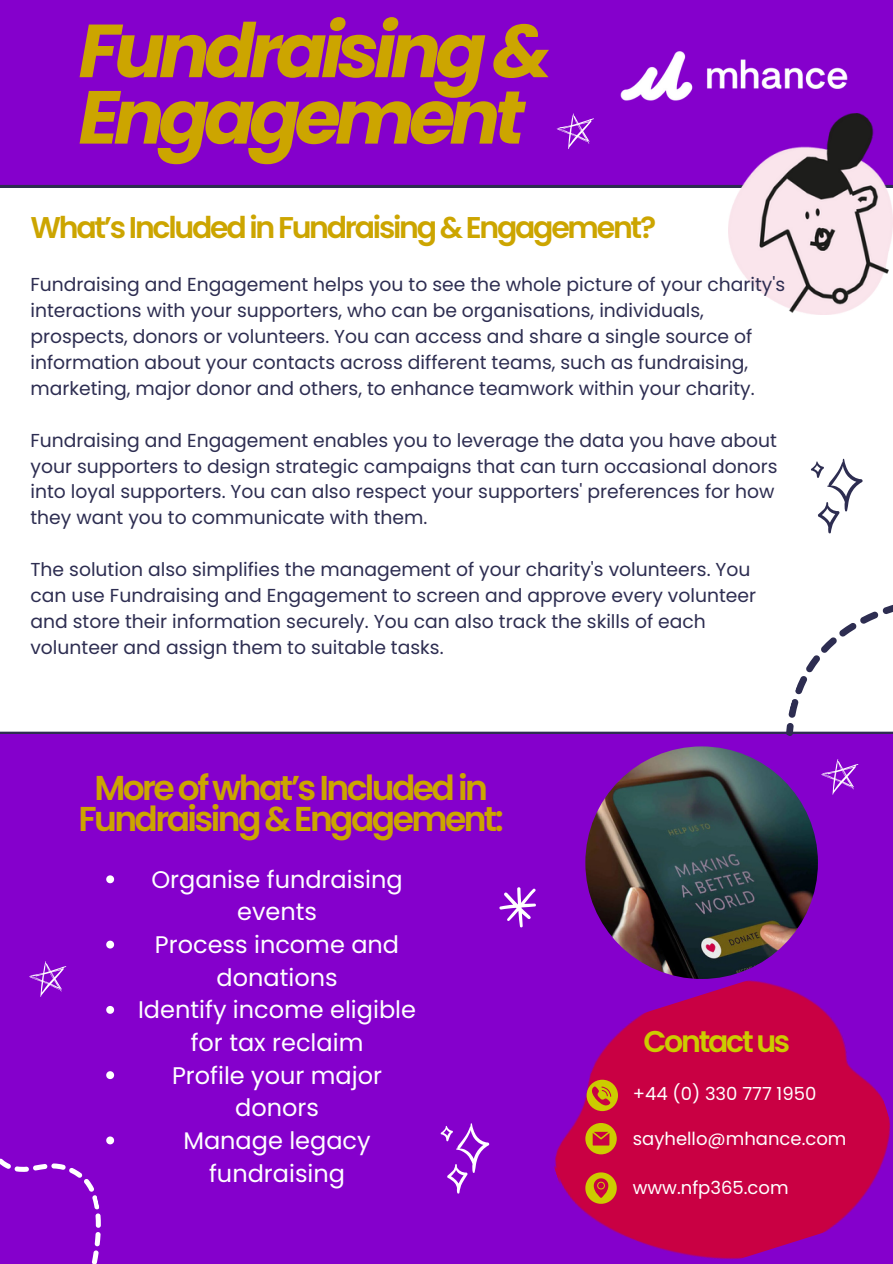
<style>
.page{position:relative;width:893px;height:1264px;background:#fff}
.page>*{position:absolute;margin:0;border:0;box-sizing:border-box;transform-origin:0 0}
.t1{font:italic 700 75px/66.3px "Poppins";letter-spacing:-.075em;color:#cca500}
.t2{font:600 34.5px/30.3px "Poppins";letter-spacing:-.075em;color:#cca500;text-align:center}
.t3{font:600 30px "Poppins";letter-spacing:-.075em;color:#cca500}
.t4{font:600 30px "Poppins";letter-spacing:-.075em;color:#cc0}
.t5{font:24px/32.7px "Poppins";color:#fff;text-align:center}
.t6{font:18.75px/25.8px "Poppins";color:#2d2d51}
.t7{font:18px "Poppins";color:#fff}
</style>
<div class="page">
<div style="left:0;top:0;width:892px;height:1263px;background:#8500cc"></div>
<div style="left:0;top:187px;width:892px;height:546px;background:#fff"></div>
<svg style="left:0;top:118px;width:728px;height:69px"></svg>
<img style="left:620px;top:51px;width:228px;height:50px">
<img style="left:728px;top:113px;width:164px;height:202px">
<svg style="left:440px;top:1123px;width:50px;height:70px"></svg>
<img style="left:554px;top:952px;width:337px;height:308px">
<svg style="left:586px;top:1079px;width:32px;height:32px"></svg>
<svg style="left:585px;top:1122px;width:31px;height:32px"></svg>
<svg style="left:585px;top:1172px;width:31px;height:31px"></svg>
<svg style="left:29px;top:961px;width:37px;height:35px"></svg>
<svg style="left:821px;top:759px;width:37px;height:35px"></svg>
<svg style="left:784px;top:570px;width:108px;height:166px;background:#f0eff3"></svg>
<svg style="left:810px;top:458px;width:53px;height:75px;background:#dfdfe4"></svg>
<img style="left:585px;top:746px;width:232px;height:232px;border-radius:50%">
<svg style="left:106px;top:875px;width:8px;height:8px"></svg>
<svg style="left:106px;top:940px;width:8px;height:8px"></svg>
<svg style="left:106px;top:1005px;width:8px;height:8px"></svg>
<svg style="left:106px;top:1071px;width:8px;height:8px"></svg>
<svg style="left:499px;top:887px;width:37px;height:40px"></svg>
<svg style="left:0;top:1136px;width:114px;height:127px"></svg>
<svg style="left:556px;top:113px;width:37px;height:36px"></svg>
<p class="t1" style="left:79px;top:18px;width:475px">Fundraising &amp;<br>Engagement</p>
<p class="t3" style="left:30px;top:207px;width:627px">What’s Included in Fundraising &amp; Engagement?</p>
<p class="t6" style="left:30px;top:272px;width:756px">Fundraising and Engagement helps you to see the whole picture of your charity's interactions with your supporters, who can be organisations, individuals, prospects, donors or volunteers. You can access and share a single source of information about your contacts across different teams, such as fundraising, marketing, major donor and others, to enhance teamwork within your charity.</p>
<p class="t6" style="left:30px;top:427px;width:748px">Fundraising and Engagement enables you to leverage the data you have about your supporters to design strategic campaigns that can turn occasional donors into loyal supporters. You can also respect your supporters' preferences for how they want you to communicate with them.</p>
<h3 class="t6" style="left:30px;top:556px;width:727px">The solution also simplifies the management of your charity's volunteers. You can use Fundraising and Engagement to screen and approve every volunteer and store their information securely. You can also track the skills of each volunteer and assign them to suitable tasks.</h3>
<h2 class="t2" style="left:78px;top:773px;width:427px">More of what’s Included in<br>Fundraising &amp; Engagement:</h2>
<p class="t5" style="left:151px;top:863px;width:253px">Organise fundraising events</p>
<p class="t5" style="left:155px;top:928px;width:246px">Process income and donations</p>
<p class="t5" style="left:138px;top:993px;width:279px">Identify income eligible for tax reclaim</p>
<p class="t5" style="left:172px;top:1058px;width:211px">Profile your major donors</p>
<p class="t5" style="left:183px;top:1124px;width:189px">Manage legacy fundraising</p>
<p class="t4" style="left:643px;top:1020px;width:148px">Contact us</p>
<p class="t7" style="left:632px;top:1081px;width:185px">+44 (0) 330 777 1950</p>
<p class="t7" style="left:632px;top:1125px;width:215px">sayhello@mhance.com</p>
<p class="t7" style="left:632px;top:1175px;width:157px">www.nfp365.com</p>
</div>
